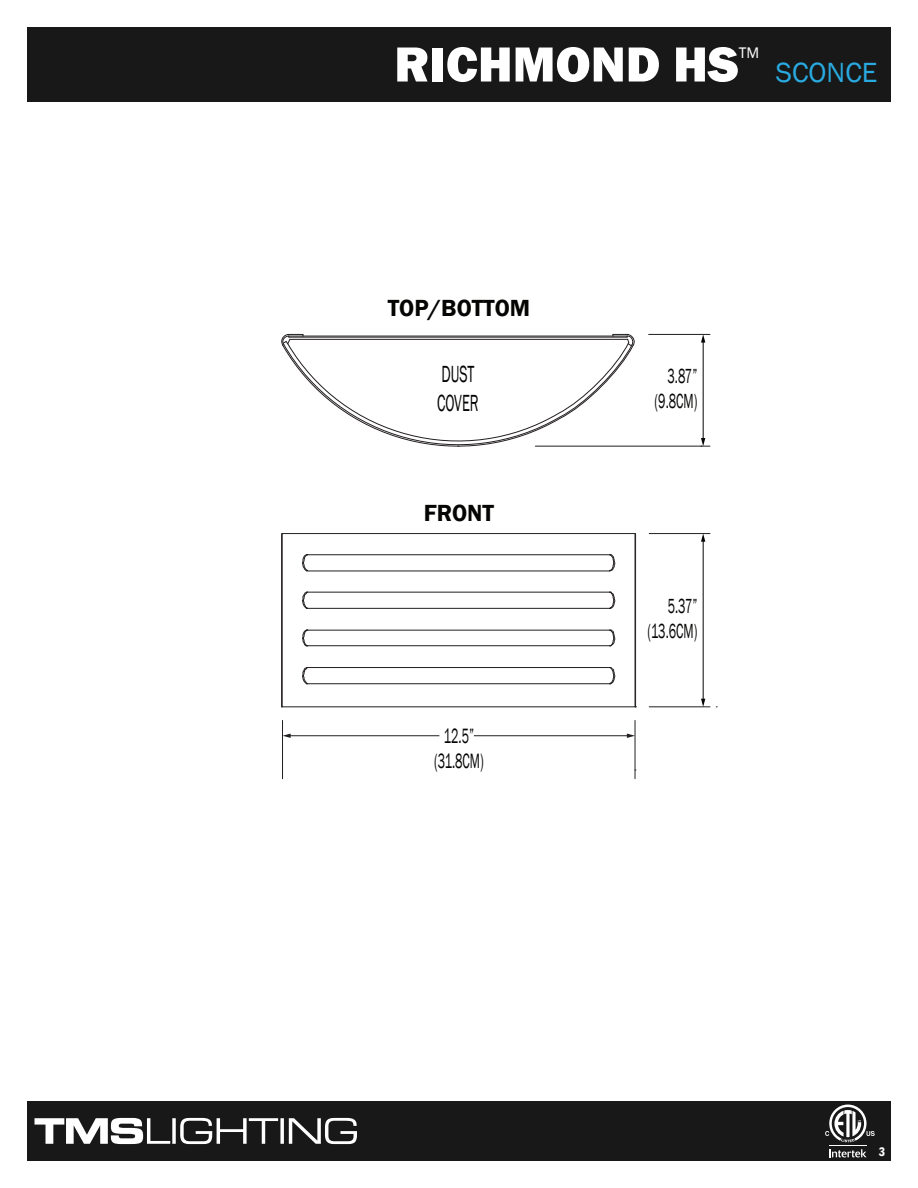
<style>
.page{position:relative;width:918px;height:1188px;background:#fff}
.page>*{position:absolute;margin:0;border:0;box-sizing:border-box;transform-origin:0 0}
.t1{font:800 51px "Franklin Gothic";color:#fff}
.t2{font:28.5px "Franklin Gothic";color:#29aae1}
.t3{font:600 24px "Franklin Gothic";color:#050504}
.t4{font:24px/28.8px "Franklin Gothic";color:#040503;scale:.6 1}
.t5{font:21.3px/25.7px "Franklin Gothic";color:#040503;text-align:center;scale:.59 1}
.t6{font:21px/25.2px "Franklin Gothic";color:#040503;text-align:right;scale:.6 1}
.t7{font:15.75px "Franklin Gothic";color:#fff}
.t8{font:600 condensed 12.75px "Franklin Gothic";color:#fff}
</style>
<div class="page">
<div style="left:27px;top:27px;width:864px;height:75px;background:#181818"></div>
<div style="left:27px;top:1101px;width:864px;height:60px;background:#181818"></div>
<svg style="left:829px;top:1149px;width:37px;height:8px"></svg>
<hr style="left:829px;top:1145px;width:38px;height:1px;background:#fff">
<svg style="left:825px;top:1105px;width:50px;height:37px"></svg>
<svg style="left:34px;top:1118px;width:323px;height:26px"></svg>
<hr style="left:282px;top:720px;width:1px;height:59px;background:#231f20">
<hr style="left:635px;top:720px;width:1px;height:59px;background:#231f20">
<hr style="left:649px;top:533px;width:61px;height:1px;background:#231f20">
<hr style="left:649px;top:707px;width:61px;height:1px;background:#231f20">
<svg style="left:281px;top:334px;width:354px;height:113px"></svg>
<hr style="left:649px;top:334px;width:61px;height:1px;background:#231f20">
<hr style="left:535px;top:446px;width:175px;height:1px;background:#231f20">
<hr style="left:703px;top:341px;width:1px;height:98px;background:#040503">
<svg style="left:701px;top:334px;width:4px;height:9px"></svg>
<svg style="left:701px;top:438px;width:4px;height:9px"></svg>
<hr style="left:703px;top:540px;width:1px;height:160px;background:#040503">
<svg style="left:701px;top:534px;width:4px;height:8px"></svg>
<svg style="left:701px;top:699px;width:4px;height:8px"></svg>
<hr style="left:474px;top:735px;width:154px;height:1px;background:#231f20">
<svg style="left:627px;top:734px;width:8px;height:4px"></svg>
<hr style="left:289px;top:735px;width:150px;height:1px;background:#231f20">
<svg style="left:283px;top:734px;width:8px;height:4px"></svg>
<hr style="left:281px;top:534px;width:1px;height:173px;background:#231f20">
<hr style="left:307px;top:683px;width:303px;height:1px;background:#231f20">
<hr style="left:282px;top:534px;width:1px;height:173px;background:#231f20">
<hr style="left:282px;top:533px;width:353px;height:1px;background:#231f20">
<hr style="left:635px;top:534px;width:1px;height:173px;background:#231f20">
<hr style="left:282px;top:707px;width:353px;height:1px;background:#231f20">
<hr style="left:307px;top:645px;width:303px;height:1px;background:#231f20">
<hr style="left:307px;top:571px;width:303px;height:1px;background:#231f20">
<hr style="left:307px;top:608px;width:303px;height:1px;background:#231f20">
<hr style="left:307px;top:592px;width:303px;height:1px;background:#231f20">
<hr style="left:307px;top:630px;width:303px;height:1px;background:#231f20">
<hr style="left:307px;top:554px;width:303px;height:1px;background:#231f20">
<hr style="left:307px;top:667px;width:303px;height:1px;background:#231f20">
<svg style="left:609px;top:554px;width:6px;height:17px"></svg>
<svg style="left:609px;top:592px;width:6px;height:17px"></svg>
<svg style="left:609px;top:630px;width:6px;height:16px"></svg>
<svg style="left:609px;top:667px;width:6px;height:17px"></svg>
<svg style="left:302px;top:630px;width:5px;height:16px"></svg>
<svg style="left:302px;top:554px;width:6px;height:17px"></svg>
<svg style="left:302px;top:592px;width:6px;height:17px"></svg>
<svg style="left:302px;top:667px;width:6px;height:17px"></svg>
<h1 class="t1" style="left:394px;top:31px;width:346px">RICHMOND HS</h1>
<p class="t7" style="left:739px;top:42px;width:22px">TM</p>
<h2 class="t2" style="left:776px;top:54px;width:103px">SCONCE</h2>
<p class="t3" style="left:388px;top:293px;width:144px">TOP/BOTTOM</p>
<p class="t4" style="left:437px;top:360px;width:71px">DUST<br>COVER</p>
<p class="t3" style="left:424px;top:498px;width:72px">FRONT</p>
<p class="t5" style="left:434px;top:723px;width:85px">12.5” (31.8CM)</p>
<p class="t6" style="left:655px;top:364px;width:73px">3.87” (9.8CM)</p>
<p class="t6" style="left:647px;top:594px;width:85px">5.37” (13.6CM)</p>
<p class="t8" style="left:879px;top:1143px;width:8px">3</p>
</div>
